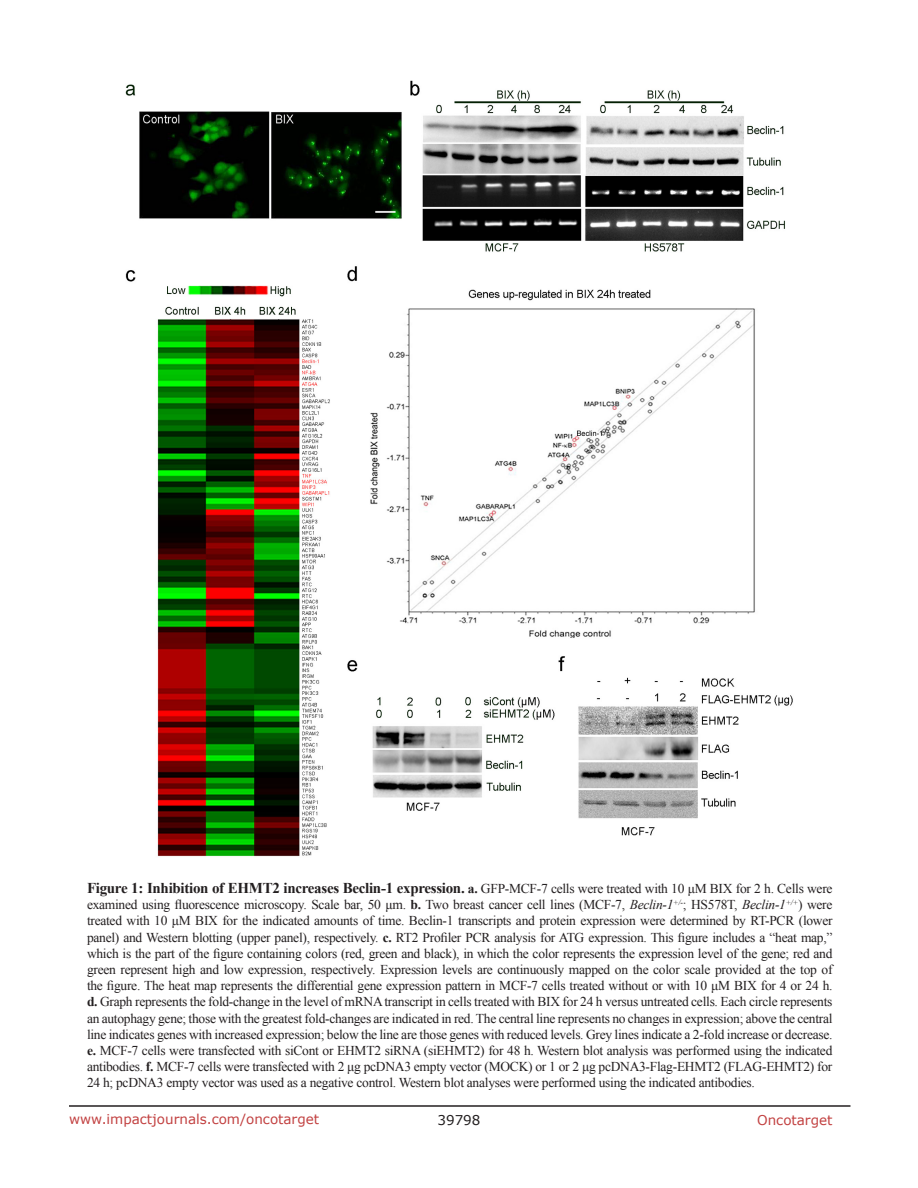
<style>
.page{position:relative;width:918px;height:1188px;background:#fff}
.page>*{position:absolute;margin:0;border:0;box-sizing:border-box;transform-origin:0 0}
.t1{font:700 15px "Times New Roman";letter-spacing:-.02em;color:#231f20}
.t2{font:13.5px/16.2px "Times New Roman";letter-spacing:-.02em;color:#231f20;text-align:justify}
.t3{font:13.5px "Verdana";color:#c24141}
.t4{font:13.5px "Verdana";color:#231f20}
.s1{font-size:13.5px}
.s2{font-weight:400;font-size:13.5px}
.s3{font-weight:700}
.s4{font-style:italic}
</style>
<div class="page">
<hr style="left:69px;top:1105px;width:781px;height:2px;background:#231f20">
<img style="left:125px;top:80px;width:668px;height:777px">
<p class="t1" style="left:87px;top:878px;width:747px">Figure 1: Inhibition of EHMT2 increases Beclin-1 expression. <span class="s1">a.</span> <span class="s2">GFP-MCF-7 cells were treated with 10 μM BIX for 2 h. Cells were</span></p>
<p class="t2" style="left:87px;top:896px;width:747px">examined using fluorescence microscopy. Scale bar, 50 μm. <span class="s3">b.</span> Two breast cancer cell lines (MCF-7, <span class="s4">Beclin-1</span><sup>+/-</sup>; HS578T, <span class="s4">Beclin-1</span><sup>+/+</sup>) were treated with 10 μM BIX for the indicated amounts of time. Beclin-1 transcripts and protein expression were determined by RT-PCR (lower panel) and Western blotting (upper panel), respectively. <span class="s3">c.</span> RT2 Profiler PCR analysis for ATG expression. This figure includes a “heat map,” which is the part of the figure containing colors (red, green and black), in which the color represents the expression level of the gene; red and green represent high and low expression, respectively. Expression levels are continuously mapped on the color scale provided at the top of the figure. The heat map represents the differential gene expression pattern in MCF-7 cells treated without or with 10 μM BIX for 4 or 24 h. <span class="s3">d.</span> Graph represents the fold-change in the level of mRNA transcript in cells treated with BIX for 24 h versus untreated cells. Each circle represents an autophagy gene; those with the greatest fold-changes are indicated in red. The central line represents no changes in expression; above the central line indicates genes with increased expression; below the line are those genes with reduced levels. Grey lines indicate a 2-fold increase or decrease. <span class="s3">e.</span> MCF-7 cells were transfected with siCont or EHMT2 siRNA (siEHMT2) for 48 h. Western blot analysis was performed using the indicated antibodies. <span class="s3">f.</span> MCF-7 cells were transfected with 2 μg pcDNA3 empty vector (MOCK) or 1 or 2 μg pcDNA3-Flag-EHMT2 (FLAG-EHMT2) for 24 h; pcDNA3 empty vector was used as a negative control. Western blot analyses were performed using the indicated antibodies.</p>
<p class="t3" style="left:69px;top:1110px;width:252px">www.impactjournals.com/oncotarget</p>
<p class="t4" style="left:438px;top:1111px;width:44px">39798</p>
<p class="t3" style="left:757px;top:1111px;width:77px">Oncotarget</p>
</div>
